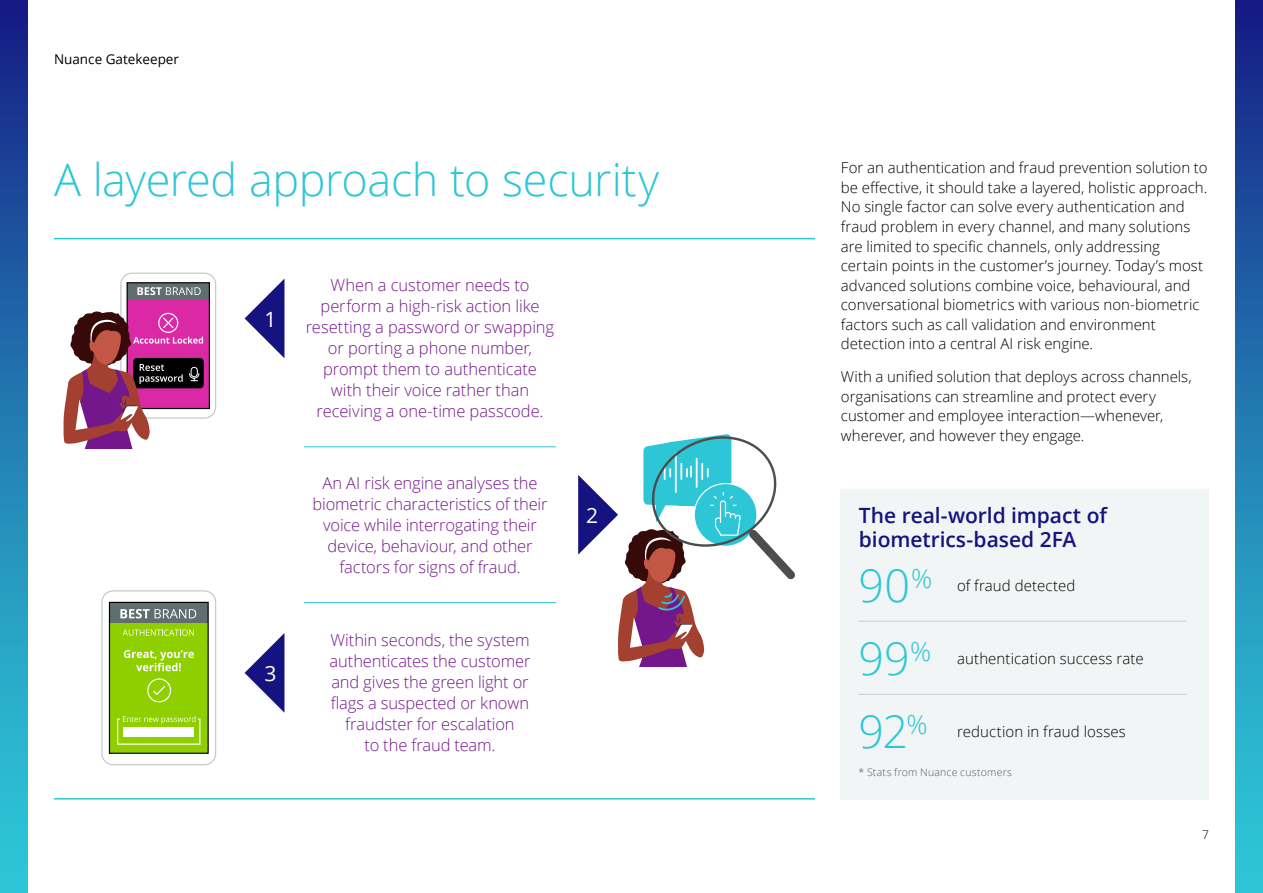
<style>
.page{position:relative;width:1263px;height:893px;background:#fff}
.page>*{position:absolute;margin:0;border:0;box-sizing:border-box;transform-origin:0 0}
.t1{font:300 45px "Open Sans";letter-spacing:-.01em;color:#2dc6d6}
.t2{font:600 21px/24px "Open Sans";letter-spacing:-.005em;color:#141380}
.t3{font:21px "Open Sans";color:#fff}
.t4{font:300 16.5px/21px "Open Sans";letter-spacing:-.005em;color:#75178c;text-align:center}
.t5{font:300 15px/19.5px "Open Sans";color:#000}
.t6{font:13.5px "Open Sans";color:#000}
.t7{font:300 12px "Open Sans";color:#000}
.t8{font:300 10.5px "Open Sans";letter-spacing:.02em;color:#58595b}
.s1{font-size:45px;color:#2dc6d6}
</style>
<div class="page">
<div style="left:1236px;top:0;width:27px;height:893px;background:linear-gradient(to bottom,#162287,#2fd4dd)"></div>
<div style="left:0;top:0;width:27px;height:893px;background:linear-gradient(to bottom,#162287,#2fd4dd)"></div>
<div style="left:841px;top:489px;width:368px;height:311px;background:#f2f5f5"></div>
<hr style="left:858px;top:621px;width:328px;height:1px;background:#c4caca">
<hr style="left:858px;top:694px;width:328px;height:1px;background:#c4caca">
<svg style="left:245px;top:279px;width:39px;height:79px"></svg>
<svg style="left:245px;top:633px;width:39px;height:79px"></svg>
<div style="left:127px;top:283px;width:82px;height:17px;background:#616e70"></div>
<svg style="left:137px;top:287px;width:64px;height:8px"></svg>
<div style="left:127px;top:299px;width:82px;height:109px;background:#db29a6"></div>
<div style="left:120px;top:273px;width:96px;height:146px;border:1px solid #c4c9c9;border-radius:11px"></div>
<div style="left:127px;top:282px;width:83px;height:127px;border:1px solid #000"></div>
<svg style="left:63px;top:311px;width:140px;height:137px"></svg>
<div style="left:109px;top:623px;width:99px;height:130px;background:#8fcf00"></div>
<div style="left:109px;top:602px;width:99px;height:21px;background:#616e70"></div>
<svg style="left:120px;top:609px;width:76px;height:9px"></svg>
<svg style="left:123px;top:629px;width:71px;height:7px"></svg>
<svg style="left:124px;top:650px;width:70px;height:21px"></svg>
<svg style="left:147px;top:678px;width:25px;height:25px"></svg>
<div style="left:101px;top:590px;width:115px;height:175px;border:1px solid #c4c9c9;border-radius:11px"></div>
<div style="left:109px;top:602px;width:100px;height:152px;border:1px solid #000"></div>
<svg style="left:123px;top:716px;width:72px;height:8px"></svg>
<div style="left:123px;top:727px;width:71px;height:10px;background:#fff"></div>
<hr style="left:304px;top:446px;width:252px;height:1px;background:#2dc6d6">
<hr style="left:304px;top:602px;width:252px;height:1px;background:#2dc6d6">
<hr style="left:54px;top:238px;width:761px;height:1px;background:#2dc6d6">
<hr style="left:54px;top:798px;width:761px;height:2px;background:#2dc6d6">
<svg style="left:578px;top:434px;width:217px;height:232px"></svg>
<p class="t6" style="left:54px;top:50px;width:127px">Nuance Gatekeeper</p>
<h1 class="t1" style="left:54px;top:149px;width:607px">A layered approach to security</h1>
<h2 class="t3" style="left:264px;top:305px;width:14px">1</h2>
<h2 class="t3" style="left:264px;top:659px;width:14px">3</h2>
<p class="t4" style="left:306px;top:274px;width:250px">When a customer needs to perform a high-risk action like resetting a password or swapping or porting a phone number, prompt them to authenticate with their voice rather than receiving a one-time passcode.</p>
<p class="t4" style="left:312px;top:472px;width:237px">An AI risk engine analyses the biometric characteristics of their voice while interrogating their device, behaviour, and other factors for signs of fraud.</p>
<p class="t4" style="left:330px;top:629px;width:202px">Within seconds, the system authenticates the customer and gives the green light or flags a suspected or known fraudster for escalation<br>to the fraud team.</p>
<h2 class="t3" style="left:586px;top:501px;width:14px">2</h2>
<p class="t5" style="left:841px;top:158px;width:368px">For an authentication and fraud prevention solution to be effective, it should take a layered, holistic approach.<br>No single factor can solve every authentication and fraud problem in every channel, and many solutions are limited to specific channels, only addressing certain points in the customer’s journey. Today’s most advanced solutions combine voice, behavioural, and conversational biometrics with various non-biometric factors such as call validation and environment detection into a central AI risk engine.</p>
<p class="t5" style="left:841px;top:366px;width:352px">With a unified solution that deploys across channels, organisations can streamline and protect every customer and employee interaction—whenever, wherever, and however they engage.</p>
<h2 class="t2" style="left:859px;top:503px;width:250px">The real-world impact of biometrics-based 2FA</h2>
<p class="t5" style="left:858px;top:576px;width:218px"><span class="s1">90</span><sup>%</sup> of fraud detected</p>
<p class="t5" style="left:858px;top:648px;width:287px"><span class="s1">99</span><sup>%</sup> authentication success rate</p>
<p class="t5" style="left:858px;top:722px;width:269px"><span class="s1">92</span><sup>%</sup> reduction in fraud losses</p>
<p class="t8" style="left:858px;top:765px;width:155px">* Stats from Nuance customers</p>
<p class="t7" style="left:1202px;top:826px;width:8px">7</p>
</div>
